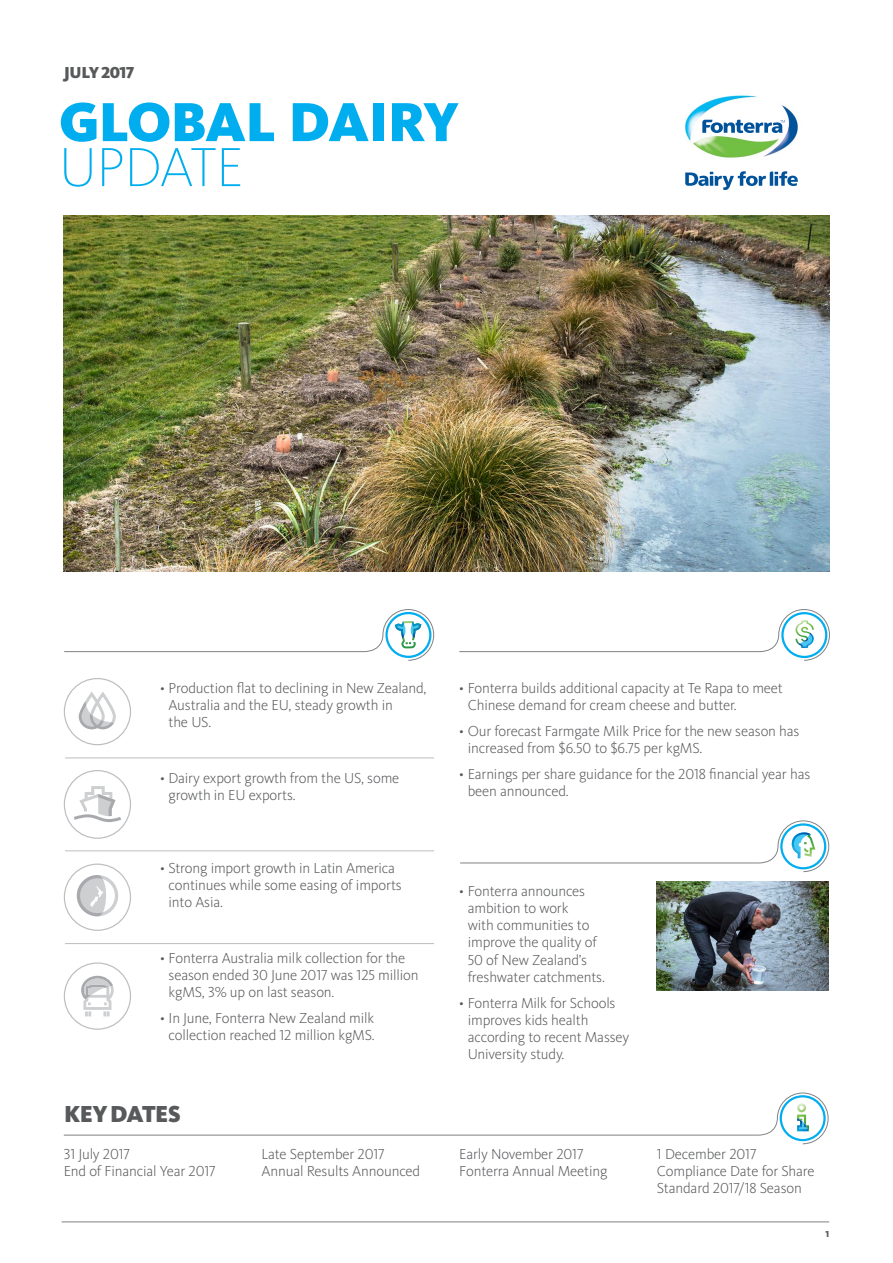
<style>
.page{position:relative;width:893px;height:1263px;background:#fff}
.page>*{position:absolute;margin:0;border:0;box-sizing:border-box;transform-origin:0 0}
.t1{font:900 57px "Kievit OT";letter-spacing:-.015em;color:#00aeef}
.t2{font:200 57px "Kievit OT";letter-spacing:-.015em;color:#00aeef}
.t3{font:900 24px "Kievit OT";letter-spacing:-.03em;color:#58595b}
.t4{font:900 16.5px "Kievit OT";letter-spacing:-.025em;color:#58595b}
.t5{font:300 15px/17.2px "Kievit OT";letter-spacing:-.01em;color:#58595b}
.t6{font:900 9px "Kievit OT";color:#58595b}
</style>
<div class="page">
<hr style="left:62px;top:1221px;width:767px;height:1px;background:#808285">
<img style="left:685px;top:95px;width:113px;height:63px">
<svg style="left:701px;top:118px;width:84px;height:16px"></svg>
<svg style="left:702px;top:120px;width:83px;height:13px"></svg>
<svg style="left:685px;top:171px;width:113px;height:19px"></svg>
<svg style="left:63px;top:1092px;width:766px;height:52px"></svg>
<hr style="left:65px;top:850px;width:369px;height:1px;background:#bcbec0">
<hr style="left:65px;top:757px;width:369px;height:1px;background:#bcbec0">
<svg style="left:79px;top:692px;width:37px;height:37px"></svg>
<div style="left:64px;top:678px;width:67px;height:67px;border:1px solid #bcbec0;border-radius:50%"></div>
<svg style="left:77px;top:875px;width:41px;height:41px"></svg>
<div style="left:64px;top:863px;width:67px;height:68px;border:1px solid #bcbec0;border-radius:50%"></div>
<svg style="left:64px;top:780px;width:66px;height:48px"></svg>
<div style="left:64px;top:770px;width:67px;height:69px;border:1px solid #bcbec0;border-radius:50%"></div>
<svg style="left:64px;top:969px;width:66px;height:54px"></svg>
<div style="left:64px;top:962px;width:67px;height:68px;border:1px solid #bcbec0;border-radius:50%"></div>
<hr style="left:65px;top:943px;width:369px;height:1px;background:#bcbec0">
<svg style="left:64px;top:609px;width:370px;height:52px"></svg>
<div style="left:385px;top:612px;width:46px;height:46px;border:2px solid #00aeef;border-radius:50%"></div>
<img style="left:64px;top:216px;width:765px;height:356px">
<svg style="left:459px;top:609px;width:371px;height:52px"></svg>
<div style="left:781px;top:612px;width:46px;height:46px;border:2px solid #00aeef;border-radius:50%"></div>
<svg style="left:460px;top:820px;width:369px;height:52px"></svg>
<img style="left:656px;top:881px;width:173px;height:110px">
<p class="t4" style="left:64px;top:62px;width:72px">JULY 2017</p>
<h1 class="t1" style="left:59px;top:88px;width:402px">GLOBAL DAIRY</h1>
<h1 class="t2" style="left:59px;top:136px;width:186px">UPDATE</h1>
<p class="t5" style="left:169px;top:679px;width:259px;text-indent:-9px">• Production flat to declining in New Zealand,<br>Australia and the EU, steady growth in<br>the US.</p>
<p class="t5" style="left:169px;top:769px;width:232px;text-indent:-9px">• Dairy export growth from the US, some growth in EU exports.</p>
<p class="t5" style="left:468px;top:679px;width:317px;text-indent:-9px">• Fonterra builds additional capacity at Te Rapa to meet<br>Chinese demand for cream cheese and butter.</p>
<p class="t5" style="left:468px;top:722px;width:333px;text-indent:-9px">• Our forecast Farmgate Milk Price for the new season has increased from $6.50 to $6.75 per kgMS.</p>
<p class="t5" style="left:468px;top:765px;width:344px;text-indent:-9px">• Earnings per share guidance for the 2018 financial year has been announced.</p>
<p class="t5" style="left:169px;top:859px;width:235px;text-indent:-9px">• Strong import growth in Latin America continues while some easing of imports into Asia.</p>
<p class="t5" style="left:169px;top:949px;width:252px;text-indent:-9px">• Fonterra Australia milk collection for the season ended 30 June 2017 was 125 million kgMS, 3% up on last season.</p>
<p class="t5" style="left:160px;top:1010px;width:216px;text-align:center">• In June, Fonterra New Zealand milk collection reached 12 million kgMS.</p>
<p class="t5" style="left:468px;top:882px;width:139px;text-indent:-9px">• Fonterra announces ambition to work<br>with communities to improve the quality of<br>50 of New Zealand’s freshwater catchments.</p>
<p class="t5" style="left:468px;top:994px;width:163px;text-indent:-9px">• Fonterra Milk for Schools improves kids health according to recent Massey<br>University study.</p>
<h2 class="t3" style="left:64px;top:1100px;width:118px">KEY DATES</h2>
<p class="t5" style="left:64px;top:1145px;width:154px">31 July 2017<br>End of Financial Year 2017</p>
<p class="t5" style="left:261px;top:1145px;width:160px">Late September 2017<br>Annual Results Announced</p>
<p class="t5" style="left:459px;top:1145px;width:150px">Early November 2017<br>Fonterra Annual Meeting</p>
<p class="t5" style="left:657px;top:1145px;width:159px">1 December 2017<br>Compliance Date for Share<br>Standard 2017/18 Season</p>
<p class="t6" style="left:825px;top:1228px;width:5px">1</p>
</div>
